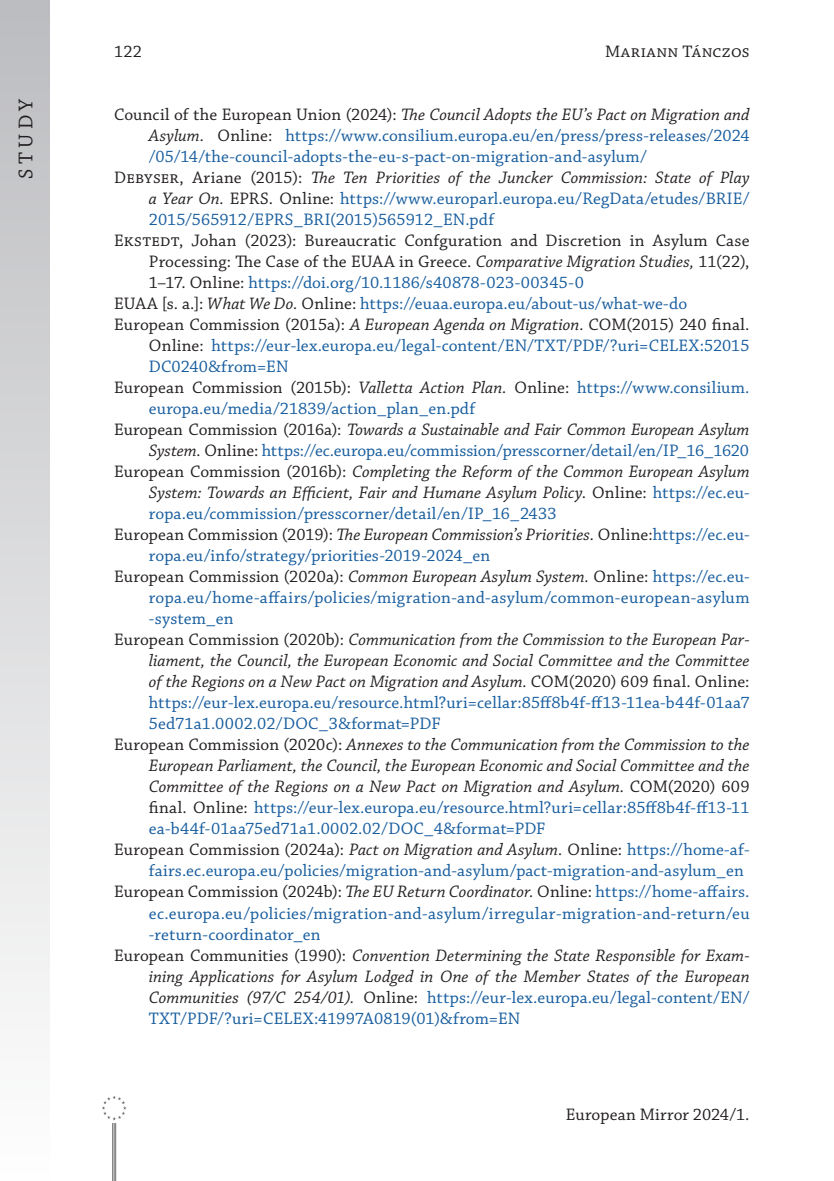
<style>
.page{position:relative;width:834px;height:1181px;background:#fff}
.page>*{position:absolute;margin:0;border:0;box-sizing:border-box;transform-origin:0 0}
.t1{font:21px "Chaparral Pro";letter-spacing:.21em;color:#231f20}
._6__Bibliography_item{font:17.5px/21px "Chaparral Pro";letter-spacing:.005em;color:#175d9e;text-align:justify}
._6__Bibliography_item-2{font:italic 17.5px/21px "Chaparral Pro";color:#231f20;text-align:justify}
._6__Bibliography_item-3{font:17.5px/21px "Chaparral Pro";letter-spacing:.01em;color:#231f20;text-align:justify}
.s1{color:#231f20}
.s2{font-style:italic;color:#231f20}
.s3{font-style:italic}
.s4{color:#175d9e}
.s5{font-style:normal}
.s6{font-style:normal;color:#175d9e}
</style>
<div class="page">
<div style="left:0;top:0;width:50px;height:1181px;background:linear-gradient(to bottom,#bbbcbf,#fefefe)"></div>
<hr style="left:112px;top:1107px;width:1px;height:74px;background:#6c6d70">
<hr style="left:114px;top:1107px;width:1px;height:74px;background:#6c6d70">
<hr style="left:115px;top:1107px;width:1px;height:74px;background:#6c6d70">
<div style="left:99px;top:1093px;width:30px;height:29px;background:#fff"></div>
<svg style="left:102px;top:1095px;width:24px;height:25px"></svg>
<p class="_6__Bibliography_item-3" style="left:114px;top:42px;width:29px">122</p>
<p class="_6__Bibliography_item-3" style="left:605px;top:42px;width:146px">Mariann Tánczos</p>
<p class="t1" style="left:14px;top:179px;width:82px;rotate:-90deg">STUDY</p>
<p class="_6__Bibliography_item" style="left:149px;top:105px;width:602px;text-indent:-35px"><span class="s1">Council of the European Union (2024):</span> <span class="s2">The Council Adopts the EU’s Pact on Migration and Asylum.</span> <span class="s1">Online:</span> https://www.consilium.europa.eu/en/press/press-releases/2024 /05/14/the-council-adopts-the-eu-s-pact-on-migration-and-asylum/</p>
<p class="_6__Bibliography_item" style="left:149px;top:168px;width:602px;text-indent:-35px"><span class="s1">Debyser, Ariane (2015):</span> <span class="s2">The Ten Priorities of the Juncker Commission: State of Play a Year On.</span> <span class="s1">EPRS. Online:</span> https://www.europarl.europa.eu/RegData/etudes/BRIE/ 2015/565912/EPRS_BRI(2015)565912_EN.pdf</p>
<p class="_6__Bibliography_item-3" style="left:149px;top:231px;width:602px;text-indent:-35px">Ekstedt, Johan (2023): Bureaucratic Confguration and Discretion in Asylum Case Processing: The Case of the EUAA in Greece. <span class="s3">Comparative Migration Studies,</span> 11(22), 1–17. Online: <span class="s4">https://doi.org/10.1186/s40878-023-00345-0</span></p>
<p class="_6__Bibliography_item" style="left:114px;top:294px;width:574px"><span class="s1">EUAA [s. a.]:</span> <span class="s2">What We Do.</span> <span class="s1">Online:</span> https://euaa.europa.eu/about-us/what-we-do</p>
<p class="_6__Bibliography_item" style="left:149px;top:315px;width:602px;text-indent:-35px"><span class="s1">European Commission (2015a):</span> <span class="s2">A European Agenda on Migration.</span> <span class="s1">COM(2015) 240 final.<br>Online:</span> https://eur-lex.europa.eu/legal-content/EN/TXT/PDF/?uri=CELEX:52015<br>DC0240&amp;from=EN</p>
<p class="_6__Bibliography_item" style="left:149px;top:378px;width:602px;text-indent:-35px"><span class="s1">European Commission (2015b):</span> <span class="s2">Valletta Action Plan.</span> <span class="s1">Online:</span> https://www.consilium. europa.eu/media/21839/action_plan_en.pdf</p>
<p class="_6__Bibliography_item" style="left:114px;top:420px;width:636px;text-align:right"><span class="s1">European Commission (2016a):</span> <span class="s2">Towards a Sustainable and Fair Common European Asylum<br>System.</span> <span class="s1">Online:</span> https://ec.europa.eu/commission/presscorner/detail/en/IP_16_1620</p>
<p class="_6__Bibliography_item-2" style="left:149px;top:462px;width:602px;text-indent:-35px"><span class="s5">European Commission (2016b):</span> Completing the Reform of the Common European Asylum System: Towards an Efficient, Fair and Humane Asylum Policy<span class="s5">. Online:</span> <span class="s6">https://ec.eu&shy;ropa.eu/commission/presscorner/detail/en/IP_16_2433</span></p>
<p class="_6__Bibliography_item" style="left:149px;top:525px;width:602px;text-indent:-35px"><span class="s1">European Commission (2019):</span> <span class="s2">The European Commission’s Priorities.</span> <span class="s1">Online:</span>https://ec.eu&shy;ropa.eu/info/strategy/priorities-2019-2024_en</p>
<p class="_6__Bibliography_item" style="left:149px;top:567px;width:602px;text-indent:-35px"><span class="s1">European Commission (2020a):</span> <span class="s2">Common European Asylum System.</span> <span class="s1">Online:</span> https://ec.eu&shy;ropa.eu/home-affairs/policies/migration-and-asylum/common-european-asylum -system_en</p>
<p class="_6__Bibliography_item-2" style="left:149px;top:630px;width:602px;text-indent:-35px"><span class="s5">European Commission (2020b):</span> Communication from the Commission to the European Par&shy;liament, the Council, the European Economic and Social Committee and the Committee of the Regions on a New Pact on Migration and Asylum. <span class="s5">COM(2020) 609 final. Online: </span><span class="s6">https://eur-lex.europa.eu/resource.html?uri=cellar:85ff8b4f-ff13-11ea-b44f-01aa7<br>5ed71a1.0002.02/DOC_3&amp;format=PDF</span></p>
<p class="_6__Bibliography_item-2" style="left:149px;top:735px;width:602px;text-indent:-35px"><span class="s5">European Commission (2020c):</span> Annexes to the Communication from the Commission to the European Parliament, the Council, the European Economic and Social Committee and the Committee of the Regions on a New Pact on Migration and Asylum. <span class="s5">COM(2020) 609 final. Online:</span> <span class="s6">https://eur-lex.europa.eu/resource.html?uri=cellar:85ff8b4f-ff13-11 ea-b44f-01aa75ed71a1.0002.02/DOC_4&amp;format=PDF</span></p>
<p class="_6__Bibliography_item" style="left:149px;top:840px;width:602px;text-indent:-35px"><span class="s1">European Commission (2024a):</span> <span class="s2">Pact on Migration and Asylum.</span> <span class="s1">Online:</span> https://home-af&shy;fairs.ec.europa.eu/policies/migration-and-asylum/pact-migration-and-asylum_en</p>
<p class="_6__Bibliography_item" style="left:149px;top:882px;width:602px;text-indent:-35px"><span class="s1">European Commission (2024b):</span> <span class="s2">The EU Return Coordinator.</span> <span class="s1">Online:</span> https://home-affairs. ec.europa.eu/policies/migration-and-asylum/irregular-migration-and-return/eu -return-coordinator_en</p>
<p class="_6__Bibliography_item-2" style="left:149px;top:945px;width:602px;text-indent:-35px"><span class="s5">European Communities (1990):</span> Convention Determining the State Responsible for Exam&shy;ining Applications for Asylum Lodged in One of the Member States of the European Communities (97/C 254/01). <span class="s5">Online:</span> <span class="s6">https://eur-lex.europa.eu/legal-content/EN/ TXT/PDF/?uri=CELEX:41997A0819(01)&amp;from=EN</span></p>
<p class="_6__Bibliography_item-3" style="left:565px;top:1105px;width:185px">European Mirror 2024/1.</p>
</div>
